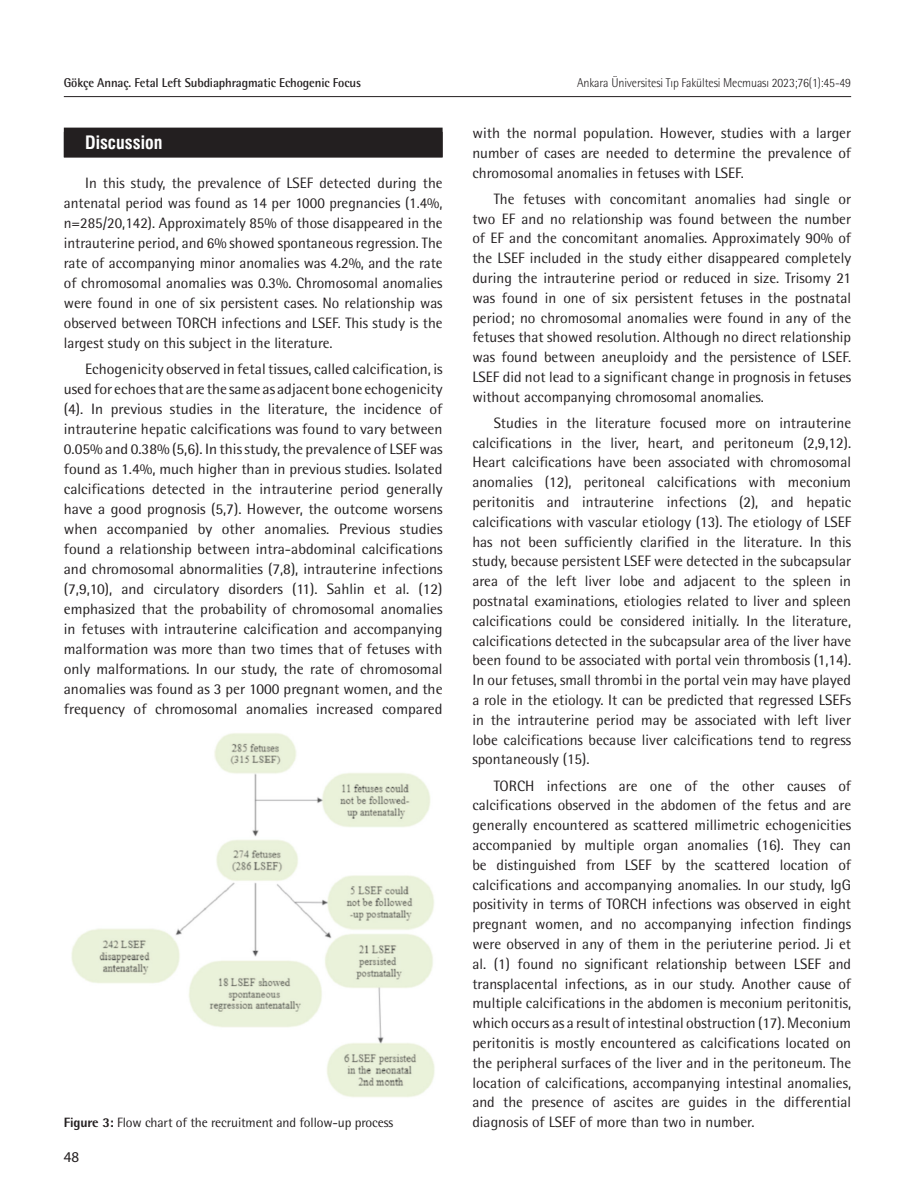
<style>
.page{position:relative;width:915px;height:1191px;background:#fff}
.page>*{position:absolute;margin:0;border:0;box-sizing:border-box;transform-origin:0 0}
.ANA_BASLIK{font:18px "Swiss Condensed Bold Tr";color:#fff}
.YAZI{font:15px/19.8px "Rotis Semi Sans Std";color:#231f20;text-align:justify}
.t1{font:15px "Myriad Pro";color:#231f20}
.RESİM-ALTI{font:13.5px "Rotis Semi Sans Std";letter-spacing:-.01em;color:#231f20}
.t2{font:300 12.75px "Rotis Semi Sans Std";letter-spacing:-.01em;color:#231f20;scale:.95 1}
.t3{font:700 12.75px "Rotis Semi Sans Std";letter-spacing:-.01em;color:#231f20}
.s1{font-weight:800}
</style>
<div class="page">
<hr style="left:64px;top:96px;width:786px;height:1px;background:#231f20">
<div style="left:64px;top:128px;width:378px;height:29px;background:#231f20"></div>
<img style="left:71px;top:733px;width:364px;height:364px">
<p class="t3" style="left:64px;top:75px;width:298px">Gökçe Annaç. Fetal Left Subdiaphragmatic Echogenic Focus</p>
<p class="t2" style="left:577px;top:75px;width:290px">Ankara Üniversitesi Tıp Fakültesi Mecmuası 2023;76(1):45-49</p>
<p class="ANA_BASLIK" style="left:85px;top:132px;width:79px">Discussion</p>
<p class="YAZI" style="left:64px;top:173px;width:380px;text-indent:21px">In this study, the prevalence of LSEF detected during the antenatal period was found as 14 per 1000 pregnancies (1.4%, n=285/20,142). Approximately 85% of those disappeared in the intrauterine period, and 6% showed spontaneous regression. The rate of accompanying minor anomalies was 4.2%, and the rate of chromosomal anomalies was 0.3%. Chromosomal anomalies were found in one of six persistent cases. No relationship was observed between TORCH infections and LSEF. This study is the largest study on this subject in the literature.</p>
<p class="YAZI" style="left:64px;top:359px;width:380px;text-indent:21px">Echogenicity observed in fetal tissues, called calcification, is used for echoes that are the same as adjacent bone echogenicity (4). In previous studies in the literature, the incidence of intrauterine hepatic calcifications was found to vary between 0.05% and 0.38% (5,6). In this study, the prevalence of LSEF was found as 1.4%, much higher than in previous studies. Isolated calcifications detected in the intrauterine period generally have a good prognosis (5,7). However, the outcome worsens when accompanied by other anomalies. Previous studies found a relationship between intra-abdominal calcifications and chromosomal abnormalities (7,8), intrauterine infections (7,9,10), and circulatory disorders (11). Sahlin et al. (12) emphasized that the probability of chromosomal anomalies in fetuses with intrauterine calcification and accompanying malformation was more than two times that of fetuses with only malformations. In our study, the rate of chromosomal anomalies was found as 3 per 1000 pregnant women, and the frequency of chromosomal anomalies increased compared</p>
<p class="YAZI" style="left:472px;top:123px;width:380px">with the normal population. However, studies with a larger number of cases are needed to determine the prevalence of chromosomal anomalies in fetuses with LSEF.</p>
<p class="YAZI" style="left:472px;top:189px;width:380px;text-indent:21px">The fetuses with concomitant anomalies had single or two EF and no relationship was found between the number of EF and the concomitant anomalies. Approximately 90% of the LSEF included in the study either disappeared completely during the intrauterine period or reduced in size. Trisomy 21 was found in one of six persistent fetuses in the postnatal period; no chromosomal anomalies were found in any of the fetuses that showed resolution. Although no direct relationship was found between aneuploidy and the persistence of LSEF.<br>LSEF did not lead to a significant change in prognosis in fetuses without accompanying chromosomal anomalies.</p>
<p class="YAZI" style="left:472px;top:413px;width:380px;text-indent:21px">Studies in the literature focused more on intrauterine calcifications in the liver, heart, and peritoneum (2,9,12).<br>Heart calcifications have been associated with chromosomal anomalies (12), peritoneal calcifications with meconium peritonitis and intrauterine infections (2), and hepatic calcifications with vascular etiology (13). The etiology of LSEF has not been sufficiently clarified in the literature. In this study, because persistent LSEF were detected in the subcapsular area of the left liver lobe and adjacent to the spleen in postnatal examinations, etiologies related to liver and spleen calcifications could be considered initially. In the literature, calcifications detected in the subcapsular area of the liver have been found to be associated with portal vein thrombosis (1,14).<br>In our fetuses, small thrombi in the portal vein may have played a role in the etiology. It can be predicted that regressed LSEFs in the intrauterine period may be associated with left liver lobe calcifications because liver calcifications tend to regress spontaneously (15).</p>
<p class="YAZI" style="left:472px;top:775px;width:380px;text-indent:21px">TORCH infections are one of the other causes of calcifications observed in the abdomen of the fetus and are generally encountered as scattered millimetric echogenicities accompanied by multiple organ anomalies (16). They can be distinguished from LSEF by the scattered location of calcifications and accompanying anomalies. In our study, IgG positivity in terms of TORCH infections was observed in eight pregnant women, and no accompanying infection findings were observed in any of them in the periuterine period. Ji et al. (1) found no significant relationship between LSEF and transplacental infections, as in our study. Another cause of multiple calcifications in the abdomen is meconium peritonitis, which occurs as a result of intestinal obstruction (17). Meconium peritonitis is mostly encountered as calcifications located on the peripheral surfaces of the liver and in the peritoneum. The location of calcifications, accompanying intestinal anomalies, and the presence of ascites are guides in the differential</p>
<p class="RESİM-ALTI" style="left:64px;top:1114px;width:331px"><span class="s1">Figure 3:</span> Flow chart of the recruitment and follow-up process</p>
<p class="YAZI" style="left:472px;top:1112px;width:283px">diagnosis of LSEF of more than two in number.</p>
<p class="t1" style="left:64px;top:1147px;width:17px">48</p>
</div>
